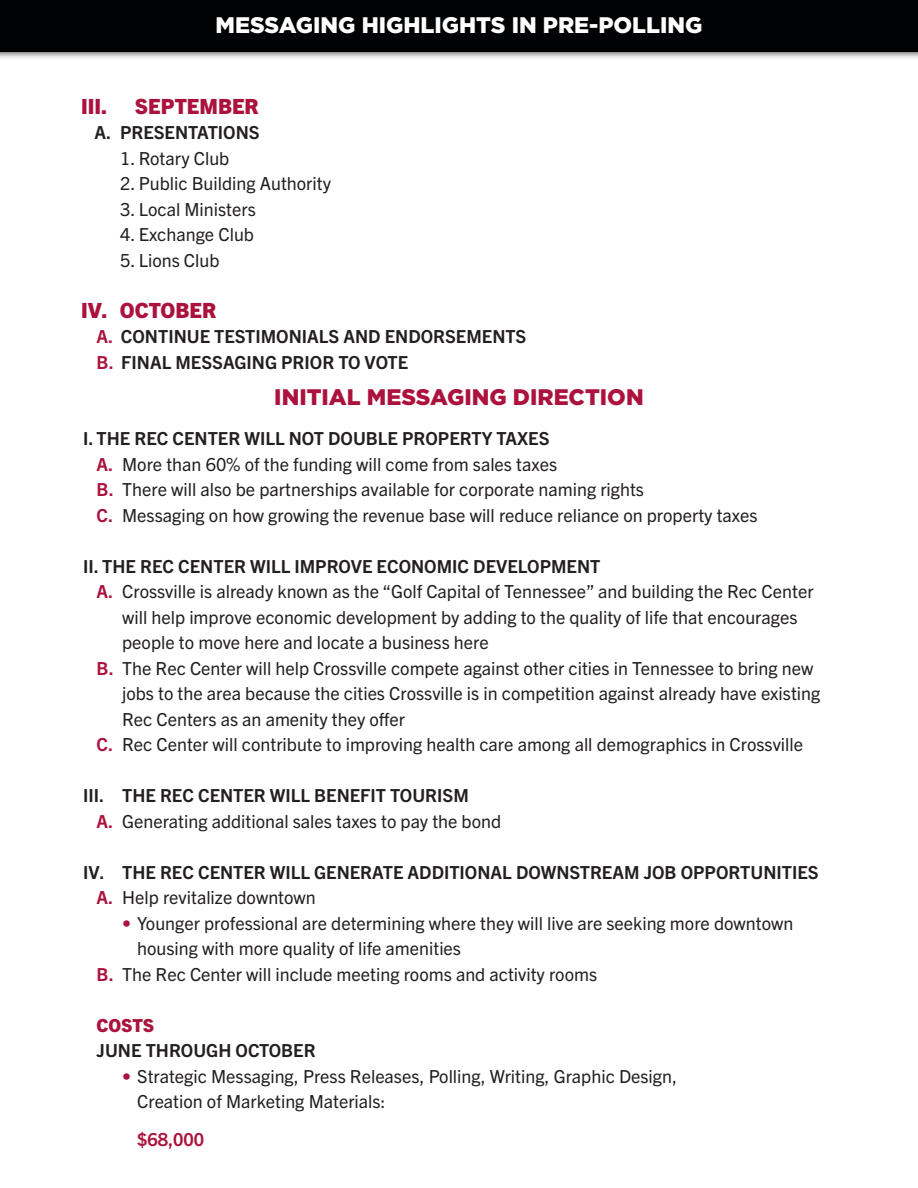
<style>
.page{position:relative;width:918px;height:1188px;background:#fff}
.page>*{position:absolute;margin:0;border:0;box-sizing:border-box;transform-origin:0 0}
.t1{font:900 22.5px "Gotham";color:#fff}
.t2{font:900 22.5px "Gotham";color:#ab123d}
.t3{font:800 21px "Trade Gothic Next LT Pro";color:#ab123d}
.t4{font:18px/25.5px "Trade Gothic Next LT Pro";color:#231f20}
.t5{font:700 18px/25.5px "Trade Gothic Next LT Pro";color:#231f20}
.t6{font:700 18px "Trade Gothic Next LT Pro";color:#ab123d}
.t7{font:800 18px "Trade Gothic Next LT Pro";letter-spacing:-.01em;color:#ab123d}
.s1{color:#ab123d}
.s2{font-weight:700}
.s3{font-weight:700;color:#ab123d}
.s4{font-weight:400}
</style>
<div class="page">
<svg style="left:0;top:52px;width:918px;height:6px;background:#c7c6c6"></svg>
<div style="left:0;top:0;width:918px;height:52px;background:#010203"></div>
<p class="t1" style="left:216px;top:10px;width:488px">MESSAGING HIGHLIGHTS IN PRE-POLLING</p>
<p class="t3" style="left:81px;top:91px;width:28px">III.</p>
<p class="t3" style="left:135px;top:91px;width:125px">SEPTEMBER</p>
<p class="t5" style="left:94px;top:119px;width:167px">A. PRESENTATIONS</p>
<p class="t4" style="left:120px;top:144px;width:111px">1. Rotary Club</p>
<p class="t4" style="left:120px;top:170px;width:213px">2. Public Building Authority</p>
<p class="t4" style="left:120px;top:195px;width:137px">3. Local Ministers</p>
<p class="t4" style="left:120px;top:221px;width:136px">4. Exchange Club</p>
<p class="t4" style="left:120px;top:246px;width:101px">5. Lions Club</p>
<p class="t3" style="left:81px;top:295px;width:137px">IV. OCTOBER</p>
<p class="t5" style="left:97px;top:323px;width:431px"><span class="s1">A.</span> CONTINUE TESTIMONIALS AND ENDORSEMENTS<br><span class="s1">B.</span> FINAL MESSAGING PRIOR TO VOTE</p>
<p class="t2" style="left:274px;top:382px;width:371px">INITIAL MESSAGING DIRECTION</p>
<p class="t4" style="left:97px;top:425px;width:663px;text-indent:-13px"><span class="s2">I. THE REC CENTER WILL NOT DOUBLE PROPERTY TAXES<br></span><span class="s3">A.</span> More than 60% of the funding will come from sales taxes<br><span class="s3">B.</span> There will also be partnerships available for corporate naming rights<br><span class="s3">C.</span> Messaging on how growing the revenue base will reduce reliance on property taxes</p>
<p class="t5" style="left:83px;top:552px;width:519px">II. THE REC CENTER WILL IMPROVE ECONOMIC DEVELOPMENT</p>
<p class="t4" style="left:97px;top:578px;width:718px"><span class="s3">A.</span> Crossville is already known as the “Golf Capital of Tennessee” and building the Rec Center</p>
<p class="t4" style="left:122px;top:603px;width:677px">will help improve economic development by adding to the quality of life that encourages</p>
<p class="t4" style="left:122px;top:629px;width:368px">people to move here and locate a business here</p>
<p class="t4" style="left:97px;top:654px;width:718px"><span class="s3">B.</span> The Rec Center will help Crossville compete against other cities in Tennessee to bring new</p>
<p class="t4" style="left:122px;top:680px;width:700px">jobs to the area because the cities Crossville is in competition against already have existing</p>
<p class="t4" style="left:122px;top:705px;width:284px">Rec Centers as an amenity they offer</p>
<p class="t4" style="left:97px;top:731px;width:708px"><span class="s3">C.</span> Rec Center will contribute to improving health care among all demographics in Crossville</p>
<p class="t4" style="left:97px;top:782px;width:406px;text-indent:-14px"><span class="s2">III. THE REC CENTER WILL BENEFIT TOURISM<br></span><span class="s3">A.</span> Generating additional sales taxes to pay the bond</p>
<p class="t5" style="left:97px;top:858px;width:724px;text-indent:-14px">IV. THE REC CENTER WILL GENERATE ADDITIONAL DOWNSTREAM JOB OPPORTUNITIES<br><span class="s1">A.</span> <span class="s4">Help revitalize downtown</span></p>
<p class="t4" style="left:122px;top:909px;width:673px"><span class="s1">•</span> Younger professional are determining where they will live are seeking more downtown</p>
<p class="t4" style="left:137px;top:935px;width:325px">housing with more quality of life amenities</p>
<p class="t4" style="left:97px;top:960px;width:502px"><span class="s3">B.</span> The Rec Center will include meeting rooms and activity rooms</p>
<p class="t7" style="left:97px;top:1013px;width:59px">COSTS</p>
<p class="t5" style="left:97px;top:1037px;width:220px">JUNE THROUGH OCTOBER</p>
<p class="t4" style="left:137px;top:1062px;width:541px;text-indent:-15px"><span class="s1">•</span> Strategic Messaging, Press Releases, Polling, Writing, Graphic Design,<br>Creation of Marketing Materials:</p>
<p class="t6" style="left:137px;top:1127px;width:69px">$68,000</p>
</div>
